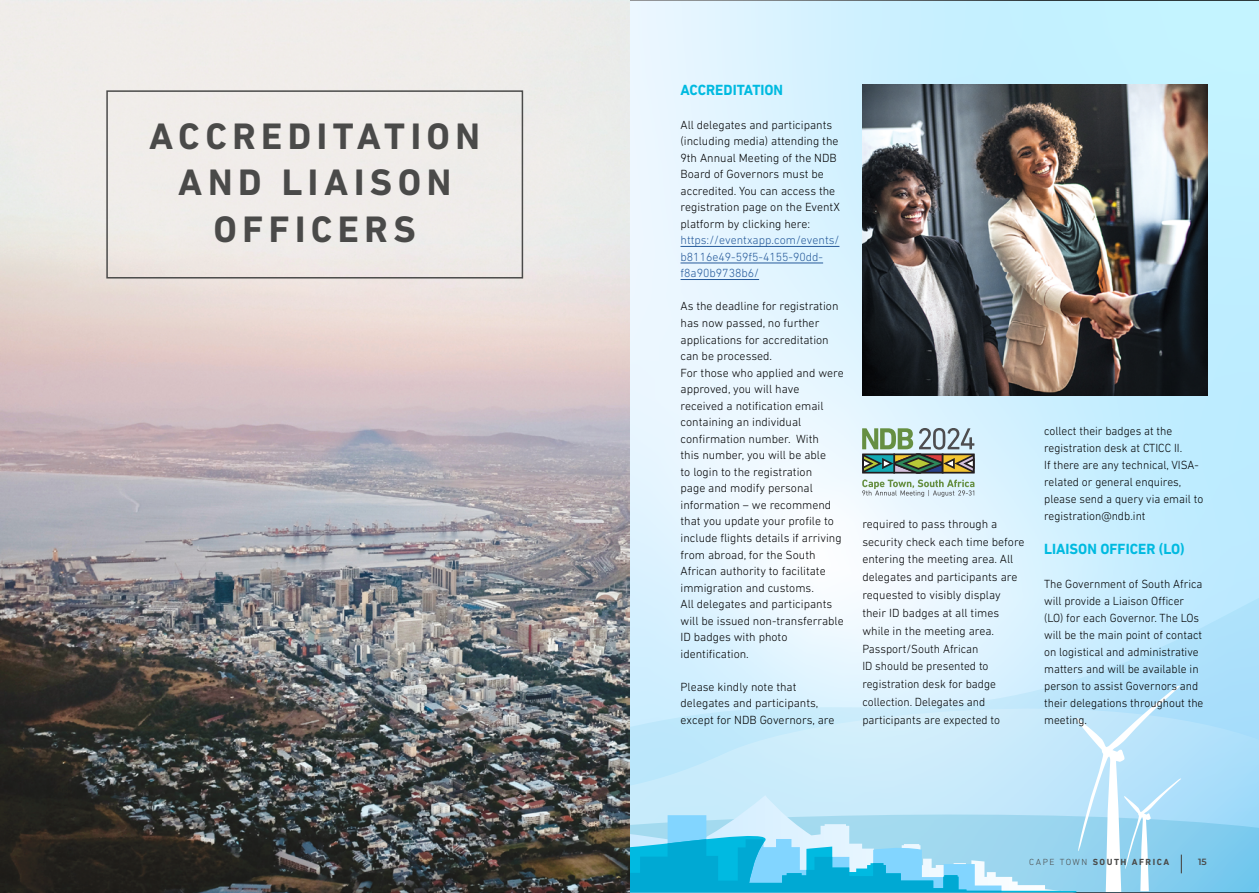
<style>
.page{position:relative;width:1259px;height:893px;background:#fff}
.page>*{position:absolute;margin:0;border:0;box-sizing:border-box;transform-origin:0 0}
.t1{font:700 37.5px/46.5px "DIN Next LT Pro";letter-spacing:.145em;color:#4a4a49;text-align:center}
.t2{font:700 15px "DIN Next LT Pro";color:#00bae0}
.t3{font:300 12px/16.5px "DIN Next LT Pro";color:#000}
.t4{font:300 12px/16.5px "DIN Next LT Pro";color:#275b9b}
.t5{font:700 9px "DIN Next LT Pro";letter-spacing:.17em;color:#4a4a49}
.t6{font:600 9px "Montserrat";color:#4a4a49}
.s1{font-weight:300}
</style>
<div class="page">
<svg style="left:629px;top:0;width:630px;height:562px;background:#d8f2fe"></svg>
<svg style="left:629px;top:562px;width:630px;height:121px;background:#d7f0fe"></svg>
<svg style="left:629px;top:683px;width:630px;height:210px;background:#bce5fa"></svg>
<svg style="left:1182px;top:803px;width:77px;height:89px;background:#83cdf0"></svg>
<svg style="left:629px;top:709px;width:447px;height:88px;background:#c7eafa"></svg>
<svg style="left:629px;top:744px;width:372px;height:53px;background:#c7e9f9"></svg>
<svg style="left:1001px;top:797px;width:75px;height:95px;background:#a3daf1"></svg>
<svg style="left:629px;top:797px;width:372px;height:95px;background:#7cd0ec"></svg>
<svg style="left:1076px;top:685px;width:106px;height:207px;background:#b5e1f7"></svg>
<img style="left:0;top:0;width:629px;height:893px">
<div style="left:106px;top:90px;width:417px;height:189px;border:2px solid #4a4a49"></div>
<hr style="left:680px;top:246px;width:159px;height:1px;background:#275b9b">
<hr style="left:680px;top:263px;width:143px;height:1px;background:#275b9b">
<hr style="left:680px;top:279px;width:79px;height:1px;background:#275b9b">
<img style="left:862px;top:84px;width:346px;height:312px">
<svg style="left:862px;top:479px;width:112px;height:18px;background:#c4d7d1"></svg>
<svg style="left:862px;top:428px;width:112px;height:45px;background:#899c89"></svg>
<h1 class="t1" style="left:149px;top:113px;width:332px">ACCREDITATION<br>AND LIAISON<br>OFFICERS</h1>
<p class="t2" style="left:680px;top:82px;width:104px">ACCREDITATION</p>
<p class="t3" style="left:680px;top:116px;width:161px">All delegates and participants (including media) attending the<br>9th Annual Meeting of the NDB<br>Board of Governors must be accredited. You can access the registration page on the EventX platform by clicking here:</p>
<p class="t4" style="left:680px;top:232px;width:160px">https://eventxapp.com/events/ b8116e49-59f5-4155-90dd&shy;f8a90b9738b6/</p>
<p class="t3" style="left:680px;top:298px;width:165px">As the deadline for registration has now passed, no further applications for accreditation can be processed.<br>For those who applied and were approved, you will have received a notification email containing an individual confirmation number. With<br>this number, you will be able<br>to login to the registration<br>page and modify personal information – we recommend that you update your profile to include flights details if arriving from abroad, for the South<br>African authority to facilitate immigration and customs.<br>All delegates and participants will be issued non-transferrable<br>ID badges with photo identification.</p>
<p class="t3" style="left:680px;top:678px;width:155px">Please kindly note that delegates and participants, except for NDB Governors, are</p>
<p class="t3" style="left:862px;top:515px;width:164px;line-height:17.9px">required to pass through a security check each time before entering the meeting area. All delegates and participants are requested to visibly display their ID badges at all times while in the meeting area.<br>Passport/South African<br>ID should be presented to registration desk for badge collection. Delegates and participants are expected to</p>
<p class="t3" style="left:1044px;top:422px;width:161px;line-height:17px">collect their badges at the registration desk at CTICC II.<br>If there are any technical, VISA&shy;related or general enquires, please send a query via email to registration@ndb.int</p>
<p class="t2" style="left:1044px;top:540px;width:142px">LIAISON OFFICER (LO)</p>
<p class="t3" style="left:1044px;top:575px;width:161px;line-height:17px">The Government of South Africa will provide a Liaison Officer (LO) for each Governor. The LOs will be the main point of contact on logistical and administrative matters and will be available in person to assist Governors and their delegations throughout the meeting.</p>
<p class="t5" style="left:1029px;top:857px;width:142px"><span class="s1">CAPE TOWN</span> SOUTH AFRICA</p>
<p class="t6" style="left:1198px;top:855px;width:10px">15</p>
</div>
